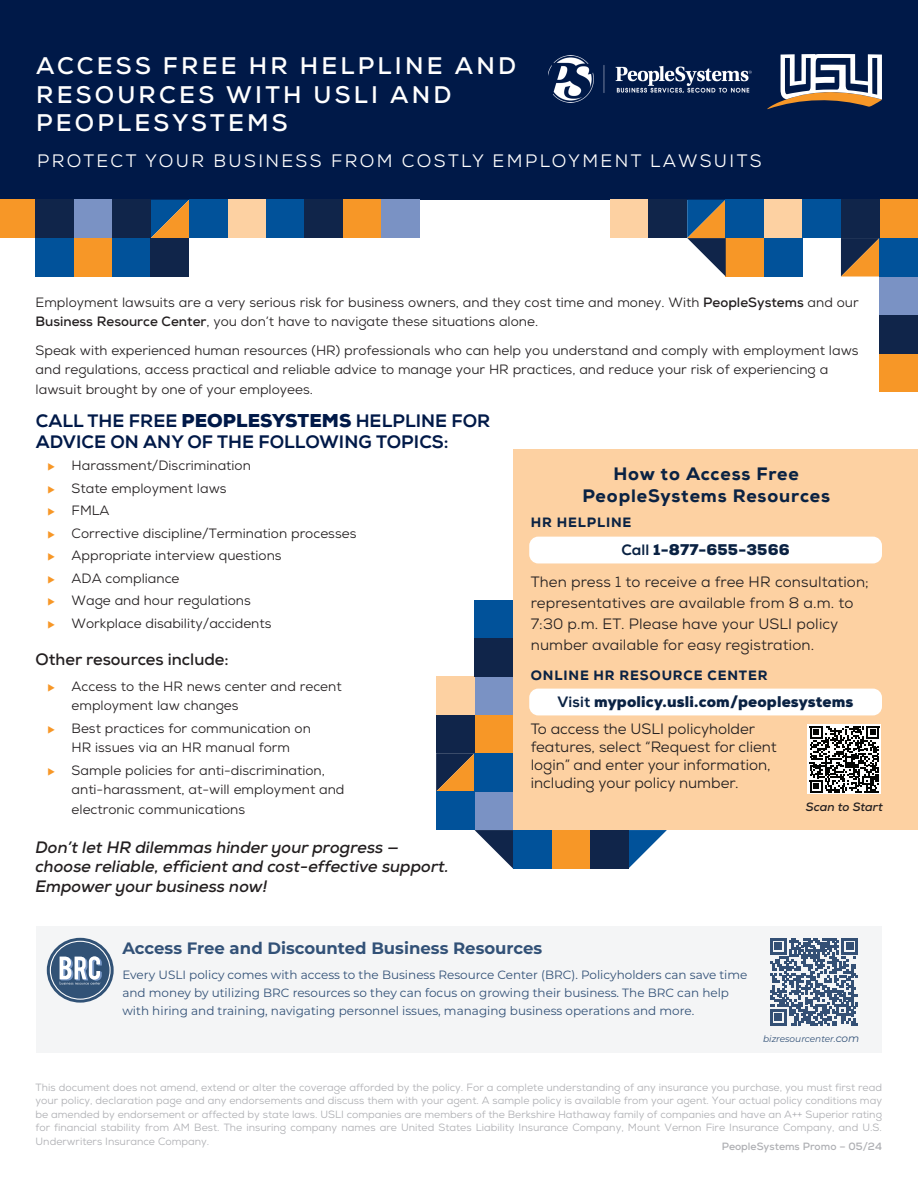
<style>
.page{position:relative;width:918px;height:1188px;background:#fff}
.page>*{position:absolute;margin:0;border:0;box-sizing:border-box;transform-origin:0 0}
.t1{font:700 24px/28.5px "Nexa";letter-spacing:.135em;color:#fff}
.t2{font:800 18px/21px "Nexa";letter-spacing:.005em;color:#001948}
.t3{font:18px "Nexa";letter-spacing:.135em;color:#fff}
.t4{font:800 18px/21.6px "Nexa";letter-spacing:.05em;color:#0a2243;text-align:center}
.t5{font:italic 700 16.5px/19.5px "Nexa";color:#231f20}
.t6{font:700 16.5px "Montserrat";color:#325177}
.t7{font:700 16.5px "Nexa";color:#231f20}
.t8{font:15px/21px "Nexa";color:#231f20}
.t9{font:900 15px "Nexa";letter-spacing:.01em;color:#0a2243}
.t10{font:13.5px/19.5px "Nexa";color:#231f20}
.t11{font:800 13.5px "Nexa";letter-spacing:.065em;color:#0a2243}
.t12{font:12px/18px "Montserrat";color:#325177}
.t13{font:italic 700 12px "Nexa";color:#231f20}
.t14{font:10.5px/13.5px "Nexa";color:#aeafb3;text-align:justify}
.t15{font:700 10.5px "Nexa";color:#aeafb3}
.t16{font:italic 9px "Montserrat";color:#325177}
.s1{font-weight:700}
.s2{font-weight:900}
.s3{color:#f79727}
.s4{font-weight:800}
.s5{font-size:10.5px}
</style>
<div class="page">
<div style="left:0;top:0;width:918px;height:200px;background:#001948"></div>
<svg style="left:767px;top:54px;width:115px;height:56px"></svg>
<div style="left:36px;top:926px;width:846px;height:127px;background:#f4f5f6"></div>
<div style="left:513px;top:449px;width:405px;height:381px;background:#fdd1a2"></div>
<svg style="left:808px;top:724px;width:73px;height:70px"></svg>
<svg style="left:810px;top:726px;width:69px;height:66px;background:#737473"></svg>
<div style="left:529px;top:537px;width:353px;height:26px;background:#fff;border-radius:9px"></div>
<div style="left:529px;top:689px;width:353px;height:26px;background:#fff;border-radius:9px"></div>
<svg style="left:770px;top:938px;width:88px;height:88px"></svg>
<svg style="left:47px;top:938px;width:67px;height:65px"></svg>
<svg style="left:50px;top:941px;width:61px;height:59px"></svg>
<img style="left:548px;top:56px;width:204px;height:46px">
<div style="left:879px;top:353px;width:39px;height:39px;background:#f79727"></div>
<div style="left:726px;top:238px;width:38px;height:39px;background:#f79727"></div>
<div style="left:610px;top:200px;width:39px;height:38px;background:#fdd1a2"></div>
<div style="left:879px;top:200px;width:39px;height:38px;background:#f79727"></div>
<div style="left:764px;top:200px;width:39px;height:38px;background:#fdd1a2"></div>
<div style="left:803px;top:200px;width:38px;height:38px;background:#01529a"></div>
<svg style="left:687px;top:200px;width:39px;height:77px"></svg>
<svg style="left:841px;top:238px;width:38px;height:39px"></svg>
<div style="left:879px;top:277px;width:39px;height:38px;background:#7a92c4"></div>
<div style="left:879px;top:238px;width:39px;height:39px;background:#01529a"></div>
<div style="left:726px;top:200px;width:38px;height:38px;background:#01529a"></div>
<div style="left:764px;top:238px;width:39px;height:39px;background:#01529a"></div>
<div style="left:841px;top:200px;width:38px;height:38px;background:#10254a"></div>
<div style="left:879px;top:315px;width:39px;height:38px;background:#10254a"></div>
<div style="left:649px;top:200px;width:38px;height:38px;background:#10254a"></div>
<div style="left:343px;top:200px;width:38px;height:38px;background:#f79727"></div>
<div style="left:74px;top:238px;width:38px;height:39px;background:#f79727"></div>
<div style="left:228px;top:200px;width:38px;height:38px;background:#fdd1a2"></div>
<div style="left:74px;top:200px;width:38px;height:38px;background:#7a92c4"></div>
<div style="left:266px;top:200px;width:39px;height:38px;background:#01529a"></div>
<svg style="left:151px;top:200px;width:38px;height:38px"></svg>
<div style="left:381px;top:200px;width:39px;height:38px;background:#7a92c4"></div>
<div style="left:112px;top:238px;width:39px;height:39px;background:#01529a"></div>
<div style="left:189px;top:200px;width:39px;height:38px;background:#01529a"></div>
<div style="left:35px;top:238px;width:39px;height:39px;background:#01529a"></div>
<div style="left:305px;top:200px;width:38px;height:38px;background:#10254a"></div>
<div style="left:112px;top:200px;width:39px;height:38px;background:#10254a"></div>
<div style="left:35px;top:200px;width:39px;height:38px;background:#10254a"></div>
<div style="left:0;top:200px;width:35px;height:38px;background:#f79727"></div>
<div style="left:151px;top:238px;width:38px;height:39px;background:#10254a"></div>
<div style="left:552px;top:830px;width:38px;height:39px;background:#f79727"></div>
<div style="left:513px;top:830px;width:39px;height:39px;background:#01529a"></div>
<svg style="left:628px;top:830px;width:39px;height:39px"></svg>
<svg style="left:475px;top:830px;width:38px;height:39px"></svg>
<div style="left:590px;top:830px;width:38px;height:39px;background:#10254a"></div>
<div style="left:475px;top:715px;width:38px;height:38px;background:#f79727"></div>
<div style="left:475px;top:677px;width:38px;height:38px;background:#7a92c4"></div>
<svg style="left:436px;top:753px;width:39px;height:39px;background:#7b5e40"></svg>
<div style="left:475px;top:792px;width:38px;height:38px;background:#7a92c4"></div>
<div style="left:436px;top:792px;width:39px;height:38px;background:#01529a"></div>
<div style="left:475px;top:601px;width:38px;height:38px;background:#01529a"></div>
<div style="left:475px;top:753px;width:38px;height:39px;background:#01529a"></div>
<div style="left:436px;top:715px;width:39px;height:38px;background:#10254a"></div>
<div style="left:436px;top:677px;width:39px;height:38px;background:#fdd1a2"></div>
<div style="left:475px;top:638px;width:38px;height:39px;background:#10254a"></div>
<h1 class="t1" style="left:36px;top:52px;width:481px">ACCESS FREE HR HELPLINE AND<br>RESOURCES WITH USLI AND<br>PEOPLESYSTEMS</h1>
<h2 class="t3" style="left:37px;top:150px;width:726px">PROTECT YOUR BUSINESS FROM COSTLY EMPLOYMENT LAWSUITS</h2>
<p class="t10" style="left:36px;top:292px;width:825px">Employment lawsuits are a very serious risk for business owners, and they cost time and money. With <span class="s1">PeopleSystems</span> and our<br><span class="s1">Business Resource Center</span>, you don’t have to navigate these situations alone.</p>
<p class="t10" style="left:36px;top:340px;width:825px">Speak with experienced human resources (HR) professionals who can help you understand and comply with employment laws and regulations, access practical and reliable advice to manage your HR practices, and reduce your risk of experiencing a lawsuit brought by one of your employees.</p>
<h2 class="t2" style="left:36px;top:410px;width:456px">CALL THE FREE <span class="s2">PEOPLESYSTEMS</span> HELPLINE FOR<br>ADVICE ON ANY OF THE FOLLOWING TOPICS:</h2>
<p class="t10" style="left:48px;top:456px;width:205px"><span class="s3">◆</span> Harassment/Discrimination</p>
<p class="t10" style="left:48px;top:478px;width:181px"><span class="s3">◆</span> State employment laws</p>
<p class="t10" style="left:48px;top:501px;width:64px"><span class="s3">◆</span> FMLA</p>
<p class="t10" style="left:48px;top:523px;width:310px"><span class="s3">◆</span> Corrective discipline/Termination processes</p>
<p class="t10" style="left:48px;top:546px;width:236px"><span class="s3">◆</span> Appropriate interview questions</p>
<p class="t10" style="left:48px;top:568px;width:133px"><span class="s3">◆</span> ADA compliance</p>
<p class="t10" style="left:48px;top:591px;width:205px"><span class="s3">◆</span> Wage and hour regulations</p>
<p class="t10" style="left:48px;top:613px;width:225px"><span class="s3">◆</span> Workplace disability/accidents</p>
<p class="t7" style="left:36px;top:649px;width:195px">Other resources include:</p>
<p class="t10" style="left:72px;top:676px;width:272px;text-indent:-24px"><span class="s3">◆</span> Access to the HR news center and recent employment law changes</p>
<p class="t10" style="left:48px;top:718px;width:265px;text-align:center"><span class="s3">◆</span> Best practices for communication on<br>HR issues via an HR manual form</p>
<p class="t10" style="left:72px;top:760px;width:274px;text-indent:-24px"><span class="s3">◆</span> Sample policies for anti-discrimination, anti-harassment, at-will employment and electronic communications</p>
<p class="t5" style="left:36px;top:837px;width:415px">Don’t let HR dilemmas hinder your progress — choose reliable, efficient and cost-effective support.<br>Empower your business now!</p>
<h2 class="t4" style="left:582px;top:463px;width:249px">How to Access Free<br>PeopleSystems Resources</h2>
<p class="t11" style="left:531px;top:514px;width:102px">HR HELPLINE</p>
<p class="t9" style="left:621px;top:540px;width:170px"><span class="s4">Call</span> 1-877-655-3566</p>
<p class="t8" style="left:531px;top:571px;width:340px">Then press 1 to receive a free HR consultation; representatives are available from 8 a.m. to 7:30 p.m. ET. Please have your USLI policy number available for easy registration.</p>
<p class="t11" style="left:531px;top:667px;width:238px">ONLINE HR RESOURCE CENTER</p>
<p class="t9" style="left:557px;top:692px;width:298px"><span class="s4">Visit</span> mypolicy.usli.com/peoplesystems</p>
<p class="t8" style="left:531px;top:720px;width:248px;line-height:18px">To access the USLI policyholder features, select “Request for client login” and enter your information, including your policy number.</p>
<p class="t13" style="left:806px;top:799px;width:78px">Scan to Start</p>
<p class="t6" style="left:122px;top:936px;width:421px">Access Free and Discounted Business Resources</p>
<p class="t12" style="left:122px;top:966px;width:627px">Every USLI policy comes with access to the Business Resource Center (BRC). Policyholders can save time and money by utilizing BRC resources so they can focus on growing their business. The BRC can help with hiring and training, navigating personnel issues, managing business operations and more.</p>
<p class="t16" style="left:763px;top:1033px;width:98px">bizresourcenter.<span class="s5">com</span></p>
<p class="t14" style="left:36px;top:1081px;width:848px">This document does not amend, extend or alter the coverage afforded by the policy. For a complete understanding of any insurance you purchase, you must first read your policy, declaration page and any endorsements and discuss them with your agent. A sample policy is available from your agent. Your actual policy conditions may be amended by endorsement or affected by state laws. USLI companies are members of the Berkshire Hathaway family of companies and have an A++ Superior rating for financial stability from AM Best. The insuring company names are United States Liability Insurance Company, Mount Vernon Fire Insurance Company, and U.S.<br>Underwriters Insurance Company.</p>
<p class="t15" style="left:722px;top:1139px;width:162px">PeopleSystems Promo – 05/24</p>
</div>
